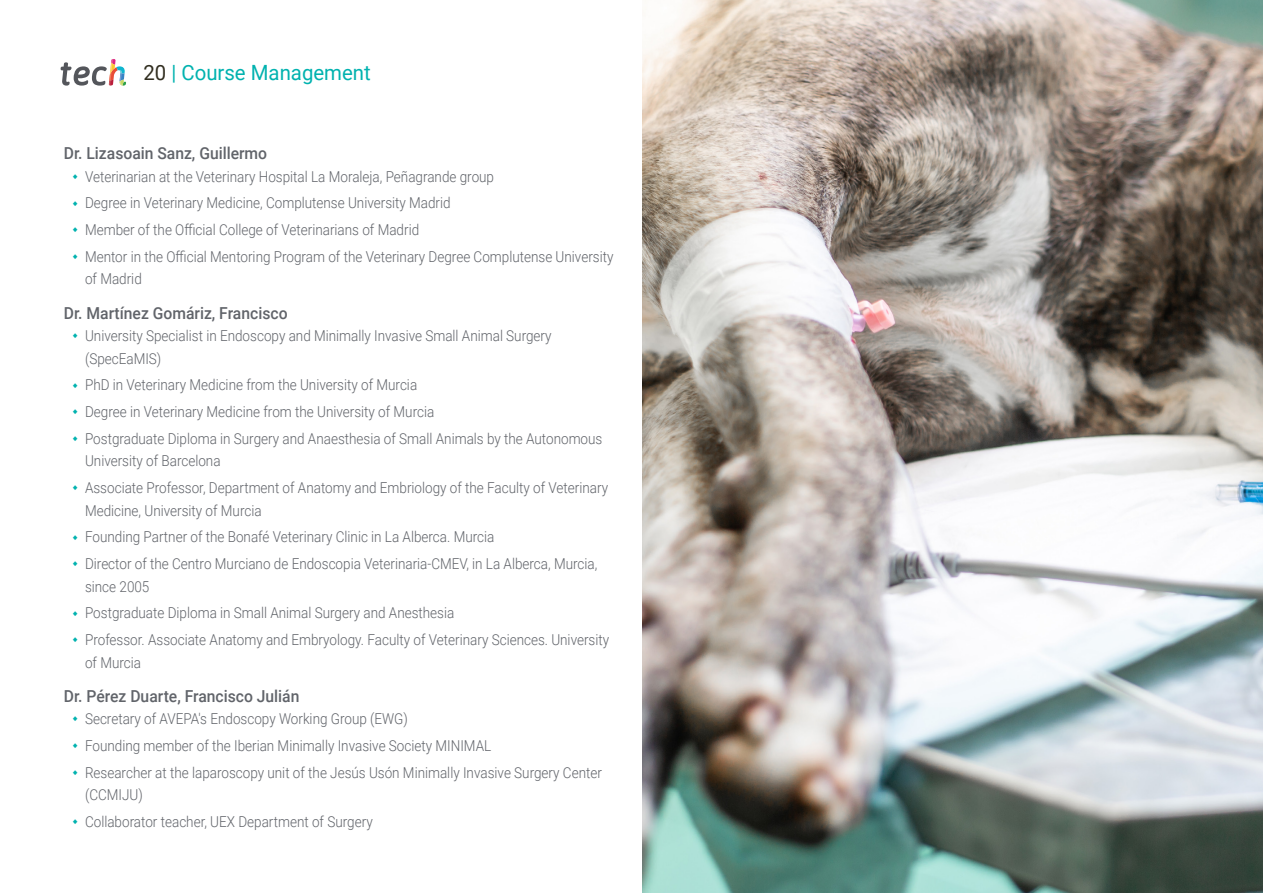
<style>
.page{position:relative;width:1263px;height:893px;background:#fff}
.page>*{position:absolute;margin:0;border:0;box-sizing:border-box;transform-origin:0 0}
.t1{font:21px "Roboto";color:#00b2af}
.t2{font:500 16.5px "Roboto";color:#61646a;scale:.95 1}
.t3{font:300 15px/26.7px "Roboto";color:#61646a;scale:.9 1}
.s1{color:#312e20}
</style>
<div class="page">
<img style="left:642px;top:0;width:621px;height:893px">
<svg style="left:61px;top:59px;width:65px;height:27px"></svg>
<h1 class="t1" style="left:144px;top:57px;width:229px"><span class="s1">20</span> | Course Management</h1>
<p class="t2" style="left:64px;top:142px;width:216px">Dr. Lizasoain Sanz, Guillermo</p>
<p class="t3" style="left:85px;top:162px;width:589px">Veterinarian at the Veterinary Hospital La Moraleja, Peñagrande group<br>Degree in Veterinary Medicine, Complutense University Madrid<br>Member of the Official College of Veterinarians of Madrid<br>Mentor in the Official Mentoring Program of the Veterinary Degree Complutense University</p>
<p class="t3" style="left:85px;top:265px;width:65px">of Madrid</p>
<p class="t2" style="left:64px;top:301px;width:237px">Dr. Martínez Gomáriz, Francisco</p>
<p class="t3" style="left:85px;top:324px;width:520px;line-height:22.5px">University Specialist in Endoscopy and Minimally Invasive Small Animal Surgery (SpecEaMIS)</p>
<p class="t3" style="left:85px;top:371px;width:576px">PhD in Veterinary Medicine from the University of Murcia<br>Degree in Veterinary Medicine from the University of Murcia<br>Postgraduate Diploma in Surgery and Anaesthesia of Small Animals by the Autonomous</p>
<p class="t3" style="left:85px;top:447px;width:583px">University of Barcelona<br>Associate Professor, Department of Anatomy and Embriology of the Faculty of Veterinary</p>
<p class="t3" style="left:85px;top:496px;width:571px">Medicine, University of Murcia<br>Founding Partner of the Bonafé Veterinary Clinic in La Alberca. Murcia<br>Director of the Centro Murciano de Endoscopia Veterinaria-CMEV, in La Alberca, Murcia,</p>
<p class="t3" style="left:85px;top:572px;width:584px">since 2005<br>Postgraduate Diploma in Small Animal Surgery and Anesthesia<br>Professor. Associate Anatomy and Embryology. Faculty of Veterinary Sciences. University</p>
<p class="t3" style="left:85px;top:648px;width:64px">of Murcia</p>
<p class="t2" style="left:64px;top:684px;width:250px">Dr. Pérez Duarte, Francisco Julián</p>
<p class="t3" style="left:85px;top:705px;width:576px">Secretary of AVEPA's Endoscopy Working Group (EWG)<br>Founding member of the Iberian Minimally Invasive Society MINIMAL<br>Researcher at the laparoscopy unit of the Jesús Usón Minimally Invasive Surgery Center</p>
<p class="t3" style="left:85px;top:781px;width:321px">(CCMIJU)<br>Collaborator teacher, UEX Department of Surgery</p>
</div>
